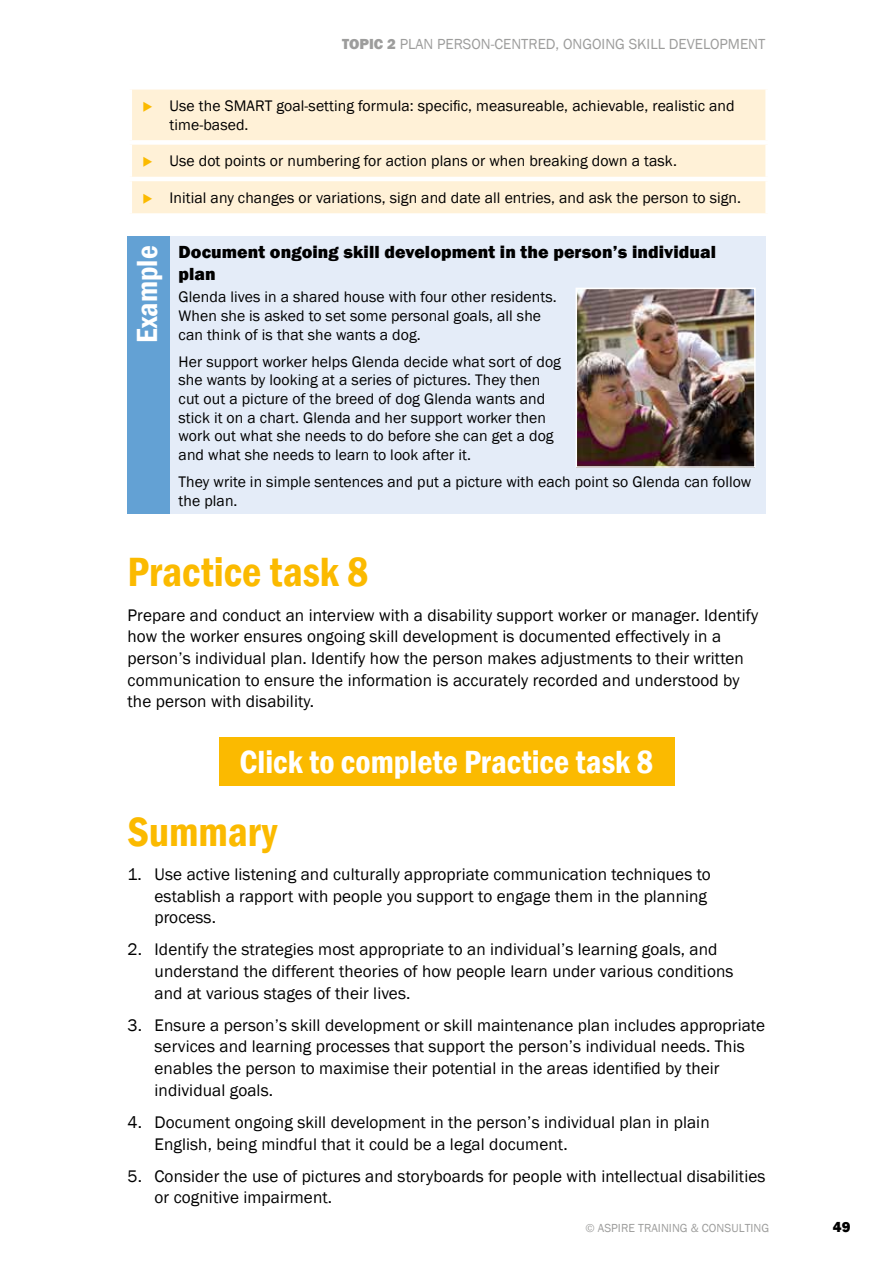
<style>
.page{position:relative;width:893px;height:1263px;background:#fff}
.page>*{position:absolute;margin:0;border:0;box-sizing:border-box;transform-origin:0 0}
.PT_head{font:600 condensed 42px "Franklin Gothic";color:#fbba00}
.summary_head{font:600 condensed 42px "Franklin Gothic";color:#fbba00}
.PT_head_-_online{font:600 condensed 33px "Franklin Gothic";color:#fff}
.table_head_example{font:600 condensed 30px "Franklin Gothic";letter-spacing:.005em;color:#fff}
.table_head_black{font:800 18px/21.6px "Franklin Gothic";letter-spacing:.005em;color:#000}
.text{font:17.25px/21.6px "Franklin Gothic";letter-spacing:.005em;color:#000}
.table_text{font:15.75px/18.6px "Franklin Gothic";letter-spacing:.005em;color:#000}
.t1{font:15px "Franklin Gothic";color:#9d9d9c}
.t2{font:800 15px "Franklin Gothic";color:#9d9d9c}
.t3{font:800 15px "Franklin Gothic";color:#000}
.s1{font-weight:400}
</style>
<div class="page">
<div style="left:132px;top:90px;width:633px;height:123px;background:#fff1d7"></div>
<div style="left:128px;top:140px;width:642px;height:5px;background:#fff"></div>
<hr style="left:128px;top:177px;width:642px;height:4px;background:#fff">
<div style="left:128px;top:237px;width:42px;height:277px;background:#63a1d4"></div>
<div style="left:170px;top:237px;width:595px;height:277px;background:#e4ecf8"></div>
<img style="left:578px;top:291px;width:175px;height:174px">
<div style="left:575px;top:288px;width:181px;height:180px;border:2px solid #fff"></div>
<div style="left:219px;top:737px;width:455px;height:49px;background:#fbba00"></div>
<svg style="left:144px;top:102px;width:8px;height:10px"></svg>
<svg style="left:144px;top:157px;width:8px;height:10px"></svg>
<svg style="left:144px;top:193px;width:8px;height:10px"></svg>
<p class="t2" style="left:342px;top:34px;width:75px">Topic 2 <span class="s1">Plan</span></p>
<p class="t1" style="left:437px;top:34px;width:10px">person</p>
<p class="t1" style="left:491px;top:34px;width:14px">-centred</p>
<p class="t1" style="left:556px;top:34px;width:18px">, ongoing</p>
<p class="t1" style="left:629px;top:34px;width:50px">skill development</p>
<p class="table_text" style="left:170px;top:97px;width:567px">Use the SMART goal-setting formula: specific, measureable, achievable, realistic and time-based.</p>
<p class="table_text" style="left:170px;top:152px;width:509px">Use dot points or numbering for action plans or when breaking down a task.</p>
<p class="table_text" style="left:170px;top:189px;width:573px">Initial any changes or variations, sign and date all entries, and ask the person to sign.</p>
<p class="table_head_example" style="left:127px;top:343px;width:99px;rotate:-90deg">Example</p>
<p class="table_head_black" style="left:179px;top:241px;width:539px">Document ongoing skill development in the person’s individual plan</p>
<p class="table_text" style="left:179px;top:288px;width:380px">Glenda lives in a shared house with four other residents.<br>When she is asked to set some personal goals, all she can think of is that she wants a dog.</p>
<p class="table_text" style="left:179px;top:353px;width:384px">Her support worker helps Glenda decide what sort of dog she wants by looking at a series of pictures. They then cut out a picture of the breed of dog Glenda wants and stick it on a chart. Glenda and her support worker then work out what she needs to do before she can get a dog and what she needs to learn to look after it.</p>
<p class="table_text" style="left:179px;top:473px;width:574px">They write in simple sentences and put a picture with each point so Glenda can follow the plan.</p>
<p class="PT_head" style="left:128px;top:544px;width:242px">Practice task 8</p>
<p class="text" style="left:128px;top:605px;width:632px">Prepare and conduct an interview with a disability support worker or manager. Identify how the worker ensures ongoing skill development is documented effectively in a person’s individual plan. Identify how the person makes adjustments to their written communication to ensure the information is accurately recorded and understood by the person with disability.</p>
<p class="PT_head_-_online" style="left:240px;top:740px;width:415px">Click to complete Practice task 8</p>
<p class="summary_head" style="left:128px;top:803px;width:151px">Summary</p>
<p class="text" style="left:155px;top:864px;width:558px;text-indent:-27px">1. Use active listening and culturally appropriate communication techniques to establish a rapport with people you support to engage them in the planning process.</p>
<p class="text" style="left:155px;top:939px;width:580px;text-indent:-27px">2. Identify the strategies most appropriate to an individual’s learning goals, and understand the different theories of how people learn under various conditions and at various stages of their lives.</p>
<p class="text" style="left:155px;top:1015px;width:612px;text-indent:-27px">3. Ensure a person’s skill development or skill maintenance plan includes appropriate services and learning processes that support the person’s individual needs. This enables the person to maximise their potential in the areas identified by their individual goals.</p>
<p class="text" style="left:155px;top:1112px;width:557px;text-indent:-27px">4. Document ongoing skill development in the person’s individual plan in plain<br>English, being mindful that it could be a legal document.</p>
<p class="text" style="left:155px;top:1165px;width:612px;text-indent:-27px">5. Consider the use of pictures and storyboards for people with intellectual disabilities or cognitive impairment.</p>
<p class="t3" style="left:833px;top:1217px;width:19px">49</p>
</div>
